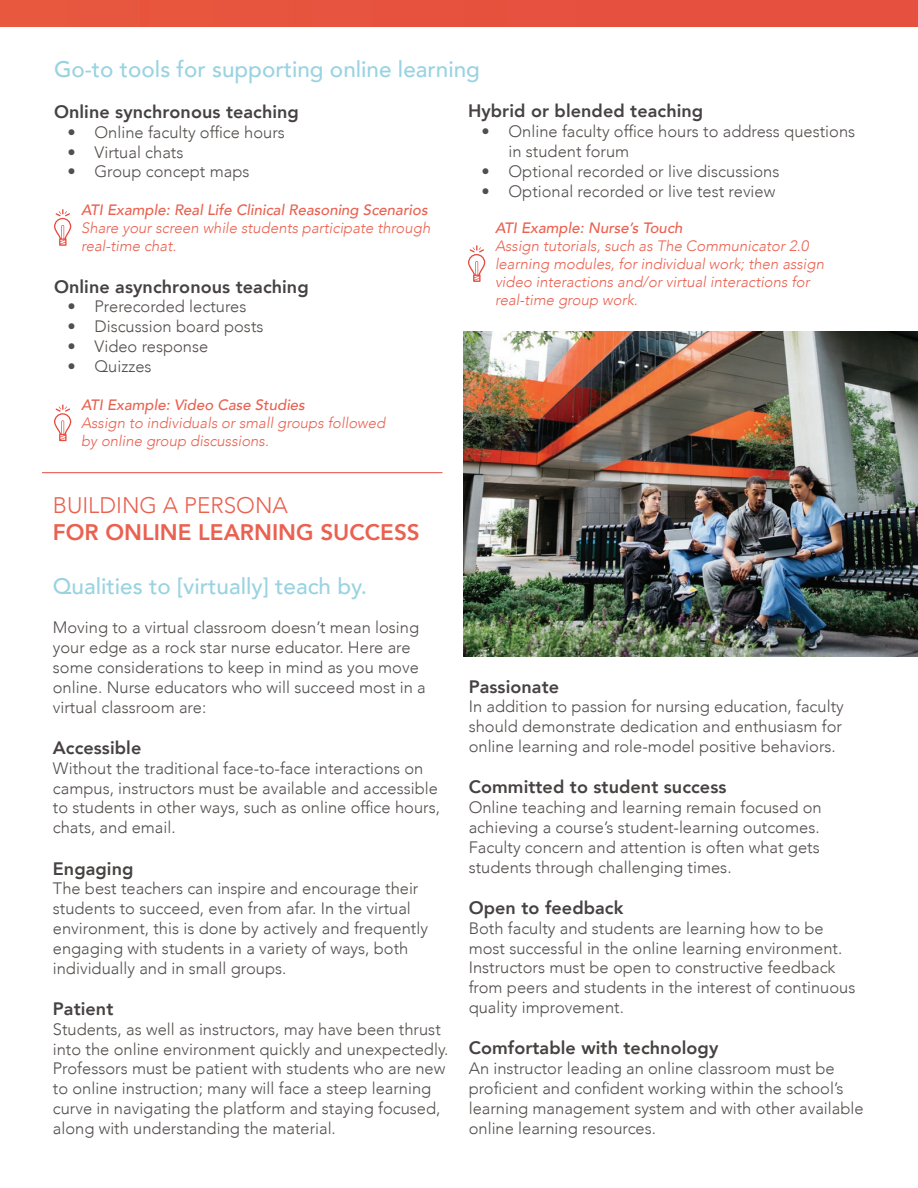
<style>
.page{position:relative;width:918px;height:1188px;background:#fff}
.page>*{position:absolute;margin:0;border:0;box-sizing:border-box;transform-origin:0 0}
.t1{font:500 22.5px "Avenir";color:#99d3e1}
.t2{font:800 22.5px "Avenir";color:#ea6150}
.t3{font:300 22.5px "Avenir";color:#ea6150}
.t4{font:800 18px "Avenir";letter-spacing:.005em;color:#454241}
.t5{font:300 16.5px/19.8px "Avenir";color:#524e4c}
.t6{font:italic 300 15px/18px "Avenir";color:#ea6150}
.t7{font:italic 500 15px "Avenir";color:#ea6150}
</style>
<div class="page">
<div style="left:0;top:0;width:918px;height:27px;background:#e7523f"></div>
<img style="left:464px;top:332px;width:454px;height:325px">
<svg style="left:54px;top:209px;width:17px;height:37px"></svg>
<svg style="left:54px;top:404px;width:17px;height:37px"></svg>
<svg style="left:468px;top:245px;width:17px;height:37px"></svg>
<hr style="left:42px;top:472px;width:400px;height:1px;background:#e74c42">
<h1 class="t1" style="left:54px;top:49px;width:428px">Go-to tools for supporting online learning</h1>
<p class="t4" style="left:54px;top:98px;width:246px">Online synchronous teaching</p>
<p class="t5" style="left:68px;top:122px;width:219px">• Online faculty office hours</p>
<p class="t5" style="left:68px;top:142px;width:118px">• Virtual chats</p>
<p class="t5" style="left:68px;top:162px;width:183px">• Group concept maps</p>
<p class="t7" style="left:81px;top:201px;width:348px">ATI Example: Real Life Clinical Reasoning Scenarios</p>
<p class="t6" style="left:81px;top:219px;width:351px">Share your screen while students participate through real-time chat.</p>
<p class="t4" style="left:54px;top:272px;width:256px">Online asynchronous teaching</p>
<p class="t5" style="left:68px;top:297px;width:180px">• Prerecorded lectures</p>
<p class="t5" style="left:68px;top:317px;width:198px">• Discussion board posts</p>
<p class="t5" style="left:68px;top:336px;width:142px">• Video response</p>
<p class="t5" style="left:68px;top:356px;width:86px">• Quizzes</p>
<p class="t7" style="left:81px;top:395px;width:225px">ATI Example: Video Case Studies</p>
<p class="t6" style="left:81px;top:413px;width:306px">Assign to individuals or small groups followed by online group discussions.</p>
<p class="t4" style="left:468px;top:97px;width:237px">Hybrid or blended teaching</p>
<p class="t5" style="left:508px;top:122px;width:348px;text-indent:-27px">• Online faculty office hours to address questions in student forum</p>
<p class="t5" style="left:482px;top:161px;width:299px">• Optional recorded or live discussions</p>
<p class="t5" style="left:482px;top:181px;width:295px">• Optional recorded or live test review</p>
<p class="t7" style="left:495px;top:218px;width:189px">ATI Example: Nurse’s Touch</p>
<p class="t6" style="left:495px;top:236px;width:331px">Assign tutorials, such as The Communicator 2.0 learning modules, for individual work; then assign video interactions and/or virtual interactions for real-time group work.</p>
<h1 class="t3" style="left:53px;top:492px;width:237px">BUILDING A PERSONA</h1>
<h1 class="t2" style="left:53px;top:514px;width:369px">FOR ONLINE LEARNING SUCCESS</h1>
<h1 class="t1" style="left:53px;top:566px;width:316px">Qualities to [virtually] teach by.</h1>
<p class="t5" style="left:53px;top:618px;width:375px">Moving to a virtual classroom doesn’t mean losing your edge as a rock star nurse educator. Here are some considerations to keep in mind as you move online. Nurse educators who will succeed most in a virtual classroom are:</p>
<p class="t4" style="left:53px;top:734px;width:90px">Accessible</p>
<p class="t5" style="left:53px;top:758px;width:389px">Without the traditional face-to-face interactions on campus, instructors must be available and accessible to students in other ways, such as online office hours, chats, and email.</p>
<p class="t4" style="left:53px;top:854px;width:82px">Engaging</p>
<p class="t5" style="left:53px;top:879px;width:377px">The best teachers can inspire and encourage their students to succeed, even from afar. In the virtual environment, this is done by actively and frequently engaging with students in a variety of ways, both individually and in small groups.</p>
<p class="t4" style="left:53px;top:995px;width:62px">Patient</p>
<p class="t5" style="left:53px;top:1019px;width:397px">Students, as well as instructors, may have been thrust into the online environment quickly and unexpectedly.<br>Professors must be patient with students who are new to online instruction; many will face a steep learning curve in navigating the platform and staying focused, along with understanding the material.</p>
<p class="t4" style="left:469px;top:672px;width:92px">Passionate</p>
<p class="t5" style="left:469px;top:697px;width:377px;text-align:justify">In addition to passion for nursing education, faculty should demonstrate dedication and enthusiasm for online learning and role-model positive behaviors.</p>
<p class="t4" style="left:469px;top:773px;width:259px">Committed to student success</p>
<p class="t5" style="left:469px;top:798px;width:355px">Online teaching and learning remain focused on achieving a course’s student-learning outcomes.<br>Faculty concern and attention is often what gets students through challenging times.</p>
<p class="t4" style="left:469px;top:894px;width:156px">Open to feedback</p>
<p class="t5" style="left:469px;top:918px;width:388px">Both faculty and students are learning how to be most successful in the online learning environment.<br>Instructors must be open to constructive feedback from peers and students in the interest of continuous quality improvement.</p>
<p class="t4" style="left:469px;top:1034px;width:251px">Comfortable with technology</p>
<p class="t5" style="left:469px;top:1059px;width:396px">An instructor leading an online classroom must be proficient and confident working within the school’s learning management system and with other available online learning resources.</p>
</div>
